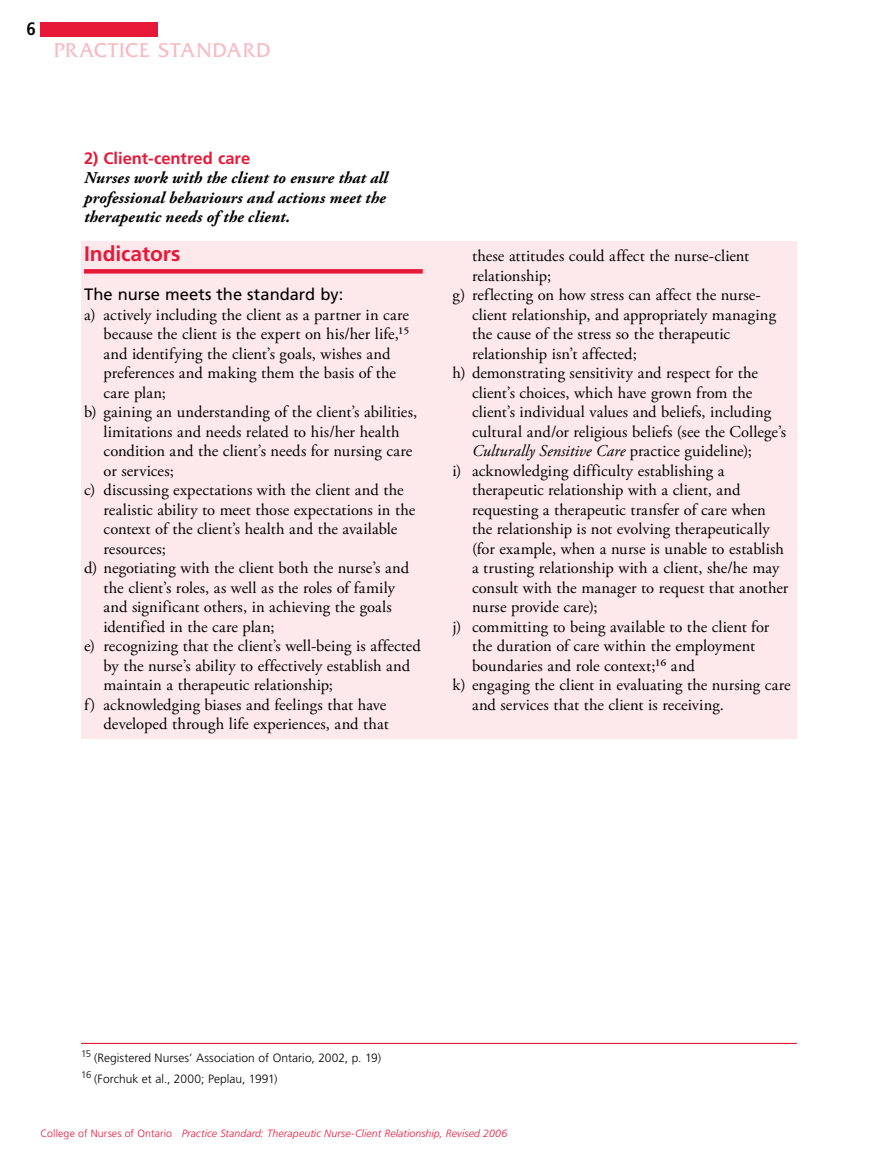
<style>
.page{position:relative;width:878px;height:1161px;background:#fff}
.page>*{position:absolute;margin:0;border:0;box-sizing:border-box;transform-origin:0 0}
.t1{font:21px "Friz Quadrata Std";letter-spacing:.045em;color:#f8bac4}
.t2{font:700 21px "Frutiger LT Std";letter-spacing:-.005em;color:#e71939}
.t3{font:700 condensed 18px "Frutiger LT Std";color:#000}
.t4{font:16.5px "Adobe Garamond Pro";letter-spacing:.005em;color:#000}
.t5{font:italic 700 16.5px/19.5px "Adobe Garamond Pro";letter-spacing:.005em;color:#000}
.t6{font:italic 16.5px "Adobe Garamond Pro";color:#000}
.t7{font:16.5px "Frutiger LT Std";color:#000}
.t8{font:700 16.5px "Frutiger LT Std";color:#e71939}
.t9{font:300 12px "Frutiger LT Std";letter-spacing:.005em;color:#000}
.t10{font:italic 300 10.5px "Frutiger LT Std";letter-spacing:.01em;color:#e71939}
.t11{font:300 9.6px "Frutiger LT Std";color:#000}
.s1{font-style:normal}
</style>
<div class="page">
<div style="left:40px;top:22px;width:118px;height:15px;background:#e71939"></div>
<div style="left:81px;top:242px;width:715px;height:497px;background:#fde8eb"></div>
<div style="left:84px;top:269px;width:339px;height:5px;background:#e71939"></div>
<hr style="left:81px;top:1043px;width:715px;height:1px;background:#e71939">
<p class="t3" style="left:27px;top:18px;width:11px">6</p>
<p class="t1" style="left:54px;top:39px;width:218px">PRACTICE STANDARD</p>
<p class="t8" style="left:84px;top:148px;width:168px">2) Client-centred care</p>
<p class="t5" style="left:84px;top:168px;width:305px">Nurses work with the client to ensure that all professional behaviours and actions meet the therapeutic needs of the client.</p>
<p class="t2" style="left:84px;top:241px;width:98px">Indicators</p>
<p class="t7" style="left:84px;top:285px;width:261px">The nurse meets the standard by:</p>
<p class="t4" style="left:84px;top:304px;width:326px">a) actively including the client as a partner in care</p>
<p class="t4" style="left:104px;top:324px;width:307px">because the client is the expert on his/her life,15</p>
<p class="t4" style="left:103px;top:343px;width:288px">and identifying the client’s goals, wishes and</p>
<p class="t4" style="left:103px;top:363px;width:294px">preferences and making them the basis of the</p>
<p class="t4" style="left:103px;top:382px;width:64px">care plan;</p>
<p class="t4" style="left:84px;top:402px;width:335px">b) gaining an understanding of the client’s abilities,</p>
<p class="t4" style="left:103px;top:421px;width:297px">limitations and needs related to his/her health</p>
<p class="t4" style="left:103px;top:441px;width:310px">condition and the client’s needs for nursing care</p>
<p class="t4" style="left:103px;top:460px;width:72px">or services;</p>
<p class="t4" style="left:84px;top:480px;width:321px">c) discussing expectations with the client and the</p>
<p class="t4" style="left:103px;top:499px;width:313px">realistic ability to meet those expectations in the</p>
<p class="t4" style="left:103px;top:519px;width:295px">context of the client’s health and the available</p>
<p class="t4" style="left:103px;top:538px;width:64px">resources;</p>
<p class="t4" style="left:84px;top:558px;width:326px">d) negotiating with the client both the nurse’s and</p>
<p class="t4" style="left:103px;top:577px;width:293px">the client’s roles, as well as the roles of family</p>
<p class="t4" style="left:103px;top:597px;width:290px">and significant others, in achieving the goals</p>
<p class="t4" style="left:103px;top:616px;width:173px">identified in the care plan;</p>
<p class="t4" style="left:84px;top:636px;width:338px">e) recognizing that the client’s well-being is affected</p>
<p class="t4" style="left:103px;top:655px;width:308px">by the nurse’s ability to effectively establish and</p>
<p class="t4" style="left:103px;top:675px;width:231px">maintain a therapeutic relationship;</p>
<p class="t4" style="left:84px;top:694px;width:304px">f) acknowledging biases and feelings that have</p>
<p class="t4" style="left:103px;top:714px;width:287px">developed through life experiences, and that</p>
<p class="t4" style="left:472px;top:246px;width:279px">these attitudes could affect the nurse-client</p>
<p class="t4" style="left:472px;top:265px;width:81px">relationship;</p>
<p class="t4" style="left:452px;top:285px;width:310px">g) reflecting on how stress can affect the nurse-</p>
<p class="t4" style="left:472px;top:304px;width:305px">client relationship, and appropriately managing</p>
<p class="t4" style="left:472px;top:324px;width:260px">the cause of the stress so the therapeutic</p>
<p class="t4" style="left:472px;top:343px;width:166px">relationship isn’t affected;</p>
<p class="t4" style="left:452px;top:363px;width:307px">h) demonstrating sensitivity and respect for the</p>
<p class="t4" style="left:472px;top:382px;width:282px">client’s choices, which have grown from the</p>
<p class="t4" style="left:472px;top:402px;width:301px">client’s individual values and beliefs, including</p>
<p class="t4" style="left:472px;top:421px;width:315px">cultural and/or religious beliefs (see the College’s</p>
<p class="t6" style="left:472px;top:441px;width:281px">Culturally Sensitive Care <span class="s1">practice guideline);</span></p>
<p class="t4" style="left:452px;top:460px;width:273px">i) acknowledging difficulty establishing a</p>
<p class="t4" style="left:472px;top:480px;width:270px">therapeutic relationship with a client, and</p>
<p class="t4" style="left:472px;top:499px;width:295px">requesting a therapeutic transfer of care when</p>
<p class="t4" style="left:472px;top:519px;width:299px">the relationship is not evolving therapeutically</p>
<p class="t4" style="left:472px;top:538px;width:313px">(for example, when a nurse is unable to establish</p>
<p class="t4" style="left:472px;top:558px;width:309px">a trusting relationship with a client, she/he may</p>
<p class="t4" style="left:472px;top:577px;width:318px">consult with the manager to request that another</p>
<p class="t4" style="left:472px;top:597px;width:127px">nurse provide care);</p>
<p class="t4" style="left:452px;top:616px;width:318px">j) committing to being available to the client for</p>
<p class="t4" style="left:472px;top:636px;width:285px">the duration of care within the employment</p>
<p class="t4" style="left:472px;top:655px;width:224px">boundaries and role context;16 and</p>
<p class="t4" style="left:452px;top:675px;width:340px">k) engaging the client in evaluating the nursing care</p>
<p class="t4" style="left:472px;top:694px;width:253px">and services that the client is receiving.</p>
<p class="t11" style="left:81px;top:1048px;width:12px">15</p>
<p class="t9" style="left:94px;top:1051px;width:288px">(Registered Nurses’ Association of Ontario, 2002, p. 19)</p>
<p class="t11" style="left:81px;top:1069px;width:12px">16</p>
<p class="t9" style="left:94px;top:1072px;width:185px">(Forchuk et al., 2000; Peplau, 1991)</p>
<p class="t10" style="left:40px;top:1128px;width:468px"><span class="s1">College of Nurses of Ontario</span> Practice Standard: Therapeutic Nurse-Client Relationship, Revised 2006</p>
</div>
